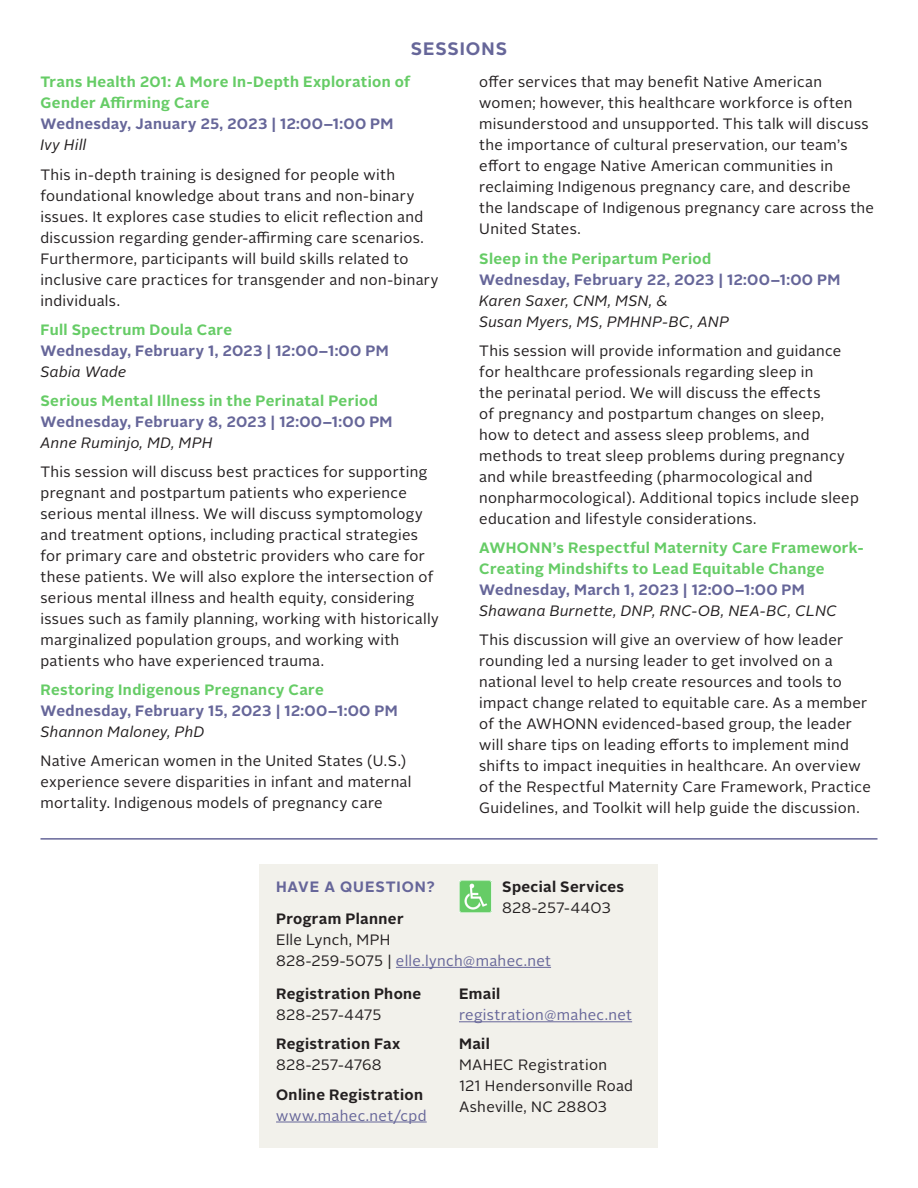
<style>
.page{position:relative;width:918px;height:1188px;background:#fff}
.page>*{position:absolute;margin:0;border:0;box-sizing:border-box;transform-origin:0 0}
.Heading{font:700 18px "Alright Sans";letter-spacing:.055em;color:#669}
.Paragraph{font:15px/21px "Alright Sans";letter-spacing:.02em;color:#231f20}
.Paragraph-2{font:700 15px/21px "Alright Sans";letter-spacing:.025em;color:#6c6}
.Paragraph-3{font:700 15px/21px "Alright Sans";letter-spacing:.025em;color:#669}
.Paragraph-4{font:700 15px/21px "Alright Sans";letter-spacing:.025em;color:#231f20}
.Paragraph-5{font:italic 15px/21px "Alright Sans";letter-spacing:.015em;color:#231f20}
.Paragraph-6{font:15px/21px "Alright Sans";letter-spacing:.02em;color:#669}
.Subheading{font:700 15px "Alright Sans";letter-spacing:.055em;color:#669}
.s1{color:#669}
.s2{font-weight:400;font-style:italic;color:#231f20}
.s3{color:#6c6}
.s4{font-weight:700;font-style:normal;color:#6c6}
.s5{font-weight:700;font-style:normal;color:#669}
.s6{font-weight:400}
.s7{font-weight:700}
.s8{font-weight:400;color:#669}
.s9{font-weight:700;color:#231f20}
</style>
<div class="page">
<hr style="left:40px;top:838px;width:838px;height:2px;background:#669">
<div style="left:260px;top:864px;width:398px;height:284px;background:#f2f1eb"></div>
<hr style="left:396px;top:967px;width:155px;height:1px;background:#669">
<hr style="left:276px;top:1122px;width:151px;height:1px;background:#669">
<hr style="left:459px;top:1021px;width:173px;height:1px;background:#669">
<img style="left:459px;top:880px;width:32px;height:33px">
<p class="Heading" style="left:411px;top:36px;width:98px">SESSIONS</p>
<p class="Paragraph-2" style="left:40px;top:72px;width:371px">Trans Health 201: A More In-Depth Exploration of<br>Gender Affirming Care<br><span class="s1">Wednesday, January 25, 2023 | 12:00–1:00 PM<br></span><span class="s2">Ivy Hill</span></p>
<p class="Paragraph" style="left:40px;top:164px;width:399px">This in-depth training is designed for people with foundational knowledge about trans and non-binary issues. It explores case studies to elicit reflection and discussion regarding gender-affirming care scenarios.<br>Furthermore, participants will build skills related to inclusive care practices for transgender and non-binary individuals.</p>
<p class="Paragraph-3" style="left:40px;top:319px;width:350px"><span class="s3">Full Spectrum Doula Care<br></span>Wednesday, February 1, 2023 | 12:00–1:00 PM<br><span class="s2">Sabia Wade</span></p>
<p class="Paragraph-2" style="left:40px;top:390px;width:354px">Serious Mental Illness in the Perinatal Period<br><span class="s1">Wednesday, February 8, 2023 | 12:00–1:00 PM<br></span><span class="s2">Anne Ruminjo, MD, MPH</span></p>
<p class="Paragraph" style="left:40px;top:461px;width:400px">This session will discuss best practices for supporting pregnant and postpartum patients who experience serious mental illness. We will discuss symptomology and treatment options, including practical strategies for primary care and obstetric providers who care for these patients. We will also explore the intersection of serious mental illness and health equity, considering issues such as family planning, working with historically marginalized population groups, and working with patients who have experienced trauma.</p>
<p class="Paragraph-3" style="left:40px;top:679px;width:359px"><span class="s3">Restoring Indigenous Pregnancy Care<br></span>Wednesday, February 15, 2023 | 12:00–1:00 PM<br><span class="s2">Shannon Maloney, PhD</span></p>
<p class="Paragraph" style="left:40px;top:751px;width:373px">Native American women in the United States (U.S.) experience severe disparities in infant and maternal mortality. Indigenous models of pregnancy care</p>
<p class="Paragraph" style="left:479px;top:72px;width:396px">offer services that may benefit Native American women; however, this healthcare workforce is often misunderstood and unsupported. This talk will discuss the importance of cultural preservation, our team’s effort to engage Native American communities in reclaiming Indigenous pregnancy care, and describe the landscape of Indigenous pregnancy care across the United States.</p>
<p class="Paragraph-5" style="left:479px;top:248px;width:363px"><span class="s4">Sleep in the Peripartum Period<br></span><span class="s5">Wednesday, February 22, 2023 | 12:00–1:00 PM<br></span>Karen Saxer, CNM, MSN, &amp;<br>Susan Myers, MS, PMHNP-BC, ANP</p>
<p class="Paragraph" style="left:479px;top:340px;width:381px">This session will provide information and guidance for healthcare professionals regarding sleep in<br>the perinatal period. We will discuss the effects<br>of pregnancy and postpartum changes on sleep,<br>how to detect and assess sleep problems, and methods to treat sleep problems during pregnancy and while breastfeeding (pharmocological and nonpharmocological). Additional topics include sleep education and lifestyle considerations.</p>
<p class="Paragraph-2" style="left:479px;top:537px;width:386px">AWHONN’s Respectful Maternity Care Framework-Creating Mindshifts to Lead Equitable Change <span class="s1">Wednesday, March 1, 2023 | 12:00–1:00 PM </span><span class="s2">Shawana Burnette, DNP, RNC-OB, NEA-BC, CLNC</span></p>
<p class="Paragraph" style="left:479px;top:629px;width:393px">This discussion will give an overview of how leader rounding led a nursing leader to get involved on a national level to help create resources and tools to impact change related to equitable care. As a member of the AWHONN evidenced-based group, the leader will share tips on leading efforts to implement mind shifts to impact inequities in healthcare. An overview of the Respectful Maternity Care Framework, Practice Guidelines, and Toolkit will help guide the discussion.</p>
<p class="Paragraph-4" style="left:502px;top:876px;width:124px">Special Services<br><span class="s6">828-257-4403</span></p>
<p class="Subheading" style="left:276px;top:876px;width:160px">HAVE A QUESTION?</p>
<p class="Paragraph" style="left:276px;top:908px;width:277px"><span class="s7">Program Planner<br></span>Elle Lynch, MPH<br>828-259-5075 | <span class="s1">elle.lynch@mahec.net</span></p>
<p class="Paragraph-4" style="left:276px;top:984px;width:147px">Registration Phone<br><span class="s6">828-257-4475</span></p>
<p class="Paragraph-4" style="left:276px;top:1034px;width:126px">Registration Fax<br><span class="s6">828-257-4768</span></p>
<p class="Paragraph-4" style="left:276px;top:1084px;width:152px">Online Registration <span class="s8">www.mahec.net/cpd</span></p>
<p class="Paragraph-6" style="left:459px;top:984px;width:175px"><span class="s9">Email </span>registration@mahec.net</p>
<p class="Paragraph" style="left:459px;top:1034px;width:176px"><span class="s7">Mail<br></span>MAHEC Registration<br>121 Hendersonville Road<br>Asheville, NC 28803</p>
</div>
